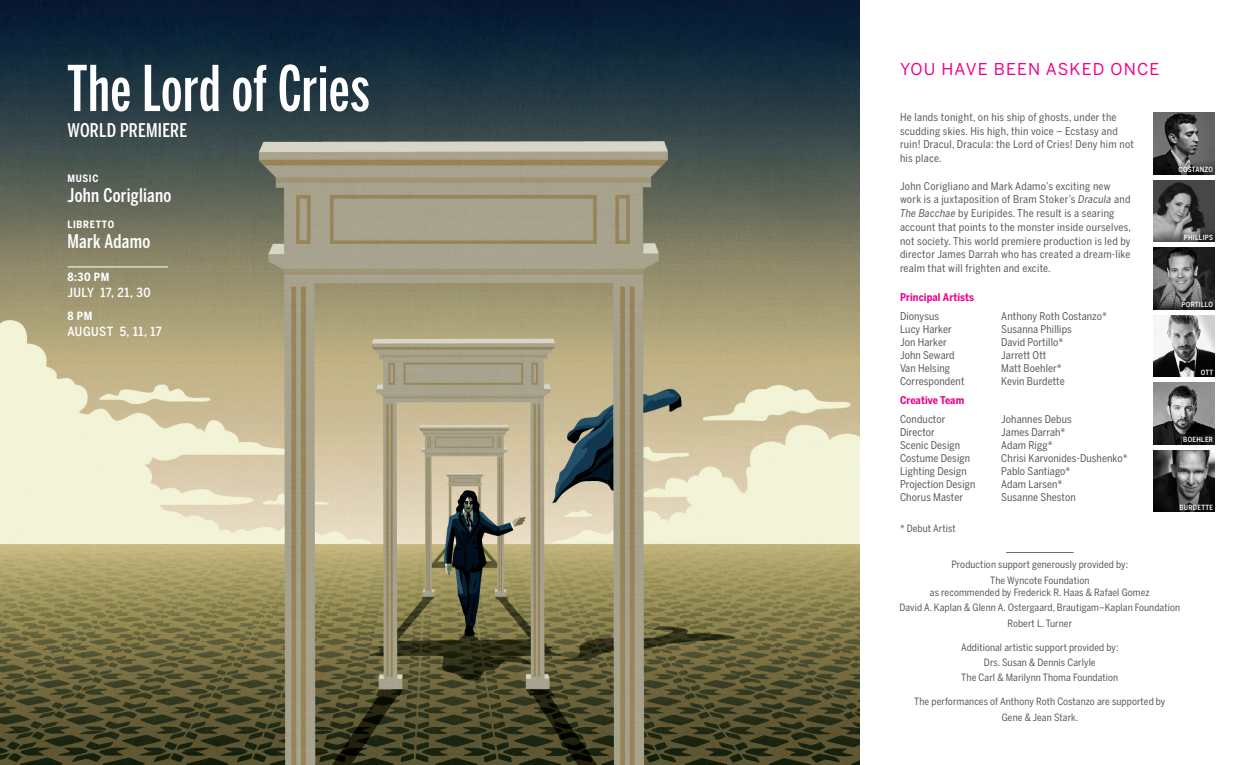
<style>
.page{position:relative;width:1260px;height:765px;background:#fff}
.page>*{position:absolute;margin:0;border:0;box-sizing:border-box;transform-origin:0 0}
._2021_Opera_LARGE{font:500 62.5px "Benton Sans Extra Compressed";letter-spacing:.015em;color:#fff}
._2021_Composer{font:500 18.75px "Benton Sans Compressed";letter-spacing:.015em;color:#fff}
.HEAD_4{font:16.25px "Benton Sans";letter-spacing:.07em;color:#ed028c}
._2021_Dates{font:500 12.5px "Benton Sans Condensed";letter-spacing:.035em;color:#fff}
._2021_Hour{font:700 11.25px "Benton Sans Condensed";color:#fff}
.BODY{font:10.62px/13.8px "Benton Sans Condensed";letter-spacing:.025em;color:#57585a}
.BODY__singers{font:10.62px "Benton Sans Condensed";letter-spacing:.01em;color:#57585a}
.BODY__singers_BOLD{font:700 10.62px "Benton Sans Condensed";letter-spacing:.01em;color:#ed028c}
.BODY__sponsors{font:10px/11.9px "Benton Sans Condensed";letter-spacing:.01em;color:#57585a;text-align:center}
._2021_Descripter{font:700 10px "Benton Sans Condensed";letter-spacing:.06em;color:#fff}
.BODY__singers-2{font:10px "Benton Sans Condensed";letter-spacing:.01em;color:#57585a}
.HEADSHOTS{font:500 7.12px "Benton Sans Condensed";letter-spacing:.04em;color:#fff}
.s1{font-style:italic}
</style>
<div class="page">
<img style="left:0;top:0;width:859px;height:765px">
<hr style="left:68px;top:267px;width:100px;height:1px;background:#fff">
<hr style="left:1006px;top:552px;width:68px;height:1px;background:#6c6d70">
<img style="left:1153px;top:112px;width:62px;height:62px">
<img style="left:1153px;top:180px;width:62px;height:62px">
<img style="left:1153px;top:248px;width:62px;height:61px">
<img style="left:1153px;top:315px;width:62px;height:62px">
<img style="left:1153px;top:382px;width:62px;height:62px">
<img style="left:1153px;top:450px;width:62px;height:62px">
<h1 class="_2021_Opera_LARGE" style="left:68px;top:50px;width:304px">The Lord of Cries</h1>
<p class="_2021_Composer" style="left:68px;top:119px;width:121px">WORLD PREMIERE</p>
<p class="_2021_Descripter" style="left:68px;top:172px;width:32px">MUSIC</p>
<p class="_2021_Composer" style="left:68px;top:184px;width:105px">John Corigliano</p>
<p class="_2021_Descripter" style="left:68px;top:218px;width:48px">LIBRETTO</p>
<p class="_2021_Composer" style="left:68px;top:230px;width:84px">Mark Adamo</p>
<h1 class="_2021_Hour" style="left:68px;top:270px;width:43px">8:30 PM</h1>
<p class="_2021_Dates" style="left:68px;top:284px;width:85px">JULY 17, 21, 30</p>
<h1 class="_2021_Hour" style="left:68px;top:309px;width:26px">8 PM</h1>
<p class="_2021_Dates" style="left:68px;top:324px;width:96px">AUGUST 5, 11, 17</p>
<h1 class="HEAD_4" style="left:900px;top:59px;width:261px">YOU HAVE BEEN ASKED ONCE</h1>
<p class="BODY" style="left:900px;top:110px;width:235px">He lands tonight, on his ship of ghosts, under the scudding skies. His high, thin voice – Ecstasy and ruin! Dracul, Dracula: the Lord of Cries! Deny him not his place.</p>
<p class="BODY" style="left:900px;top:179px;width:233px">John Corigliano and Mark Adamo’s exciting new work is a juxtaposition of Bram Stoker’s <span class="s1">Dracula</span> and <span class="s1">The Bacchae</span> by Euripides. The result is a searing account that points to the monster inside ourselves, not society. This world premiere production is led by director James Darrah who has created a dream-like realm that will frighten and excite.</p>
<h1 class="BODY__singers_BOLD" style="left:900px;top:290px;width:76px">Principal Artists</h1>
<p class="BODY__singers" style="left:900px;top:309px;width:41px">Dionysus</p>
<p class="BODY__singers" style="left:1001px;top:309px;width:107px">Anthony Roth Costanzo*</p>
<p class="BODY__singers" style="left:900px;top:322px;width:53px">Lucy Harker</p>
<p class="BODY__singers" style="left:1001px;top:322px;width:72px">Susanna Phillips</p>
<p class="BODY__singers" style="left:900px;top:336px;width:48px">Jon Harker</p>
<p class="BODY__singers" style="left:1001px;top:336px;width:64px">David Portillo*</p>
<p class="BODY__singers" style="left:900px;top:349px;width:56px">John Seward</p>
<p class="BODY__singers" style="left:1001px;top:349px;width:47px">Jarrett Ott</p>
<p class="BODY__singers" style="left:900px;top:362px;width:52px">Van Helsing</p>
<p class="BODY__singers" style="left:1001px;top:362px;width:62px">Matt Boehler*</p>
<p class="BODY__singers" style="left:900px;top:375px;width:66px">Correspondent</p>
<p class="BODY__singers" style="left:1001px;top:375px;width:65px">Kevin Burdette</p>
<h1 class="BODY__singers_BOLD" style="left:900px;top:393px;width:66px">Creative Team</h1>
<p class="BODY__singers" style="left:900px;top:412px;width:47px">Conductor</p>
<p class="BODY__singers" style="left:1001px;top:412px;width:72px">Johannes Debus</p>
<p class="BODY__singers" style="left:900px;top:426px;width:36px">Director</p>
<p class="BODY__singers" style="left:1001px;top:426px;width:66px">James Darrah*</p>
<p class="BODY__singers" style="left:900px;top:439px;width:62px">Scenic Design</p>
<p class="BODY__singers" style="left:1001px;top:439px;width:53px">Adam Rigg*</p>
<p class="BODY__singers" style="left:900px;top:452px;width:72px">Costume Design</p>
<p class="BODY__singers" style="left:1001px;top:452px;width:128px">Chrisi Karvonides-Dushenko*</p>
<p class="BODY__singers" style="left:900px;top:465px;width:68px">Lighting Design</p>
<p class="BODY__singers" style="left:1001px;top:465px;width:71px">Pablo Santiago*</p>
<p class="BODY__singers" style="left:900px;top:478px;width:77px">Projection Design</p>
<p class="BODY__singers" style="left:1001px;top:478px;width:63px">Adam Larsen*</p>
<p class="BODY__singers" style="left:900px;top:491px;width:65px">Chorus Master</p>
<p class="BODY__singers" style="left:1001px;top:491px;width:76px">Susanne Sheston</p>
<p class="BODY__singers-2" style="left:900px;top:522px;width:57px">* Debut Artist</p>
<p class="BODY__sponsors" style="left:952px;top:559px;width:178px">Production support generously provided by:</p>
<p class="BODY__sponsors" style="left:930px;top:574px;width:221px">The Wyncote Foundation<br>as recommended by Frederick R. Haas &amp; Rafael Gomez</p>
<p class="BODY__sponsors" style="left:900px;top:602px;width:282px">David A. Kaplan &amp; Glenn A. Ostergaard, Brautigam–Kaplan Foundation</p>
<p class="BODY__sponsors" style="left:1007px;top:617px;width:66px">Robert L. Turner</p>
<p class="BODY__sponsors" style="left:961px;top:641px;width:159px">Additional artistic support provided by:</p>
<p class="BODY__sponsors" style="left:984px;top:656px;width:113px">Drs. Susan &amp; Dennis Carlyle</p>
<p class="BODY__sponsors" style="left:961px;top:672px;width:159px">The Carl &amp; Marilynn Thoma Foundation</p>
<p class="BODY__sponsors" style="left:914px;top:696px;width:253px">The performances of Anthony Roth Costanzo are supported by</p>
<p class="BODY__sponsors" style="left:1002px;top:711px;width:78px">Gene &amp; Jean Stark.</p>
<p class="HEADSHOTS" style="left:1179px;top:165px;width:36px">COSTANZO</p>
<p class="HEADSHOTS" style="left:1184px;top:233px;width:31px">PHILLIPS</p>
<p class="HEADSHOTS" style="left:1182px;top:300px;width:33px">PORTILLO</p>
<p class="HEADSHOTS" style="left:1201px;top:368px;width:14px">OTT</p>
<p class="HEADSHOTS" style="left:1183px;top:435px;width:31px">BOEHLER</p>
<p class="HEADSHOTS" style="left:1179px;top:503px;width:35px">BURDETTE</p>
</div>
